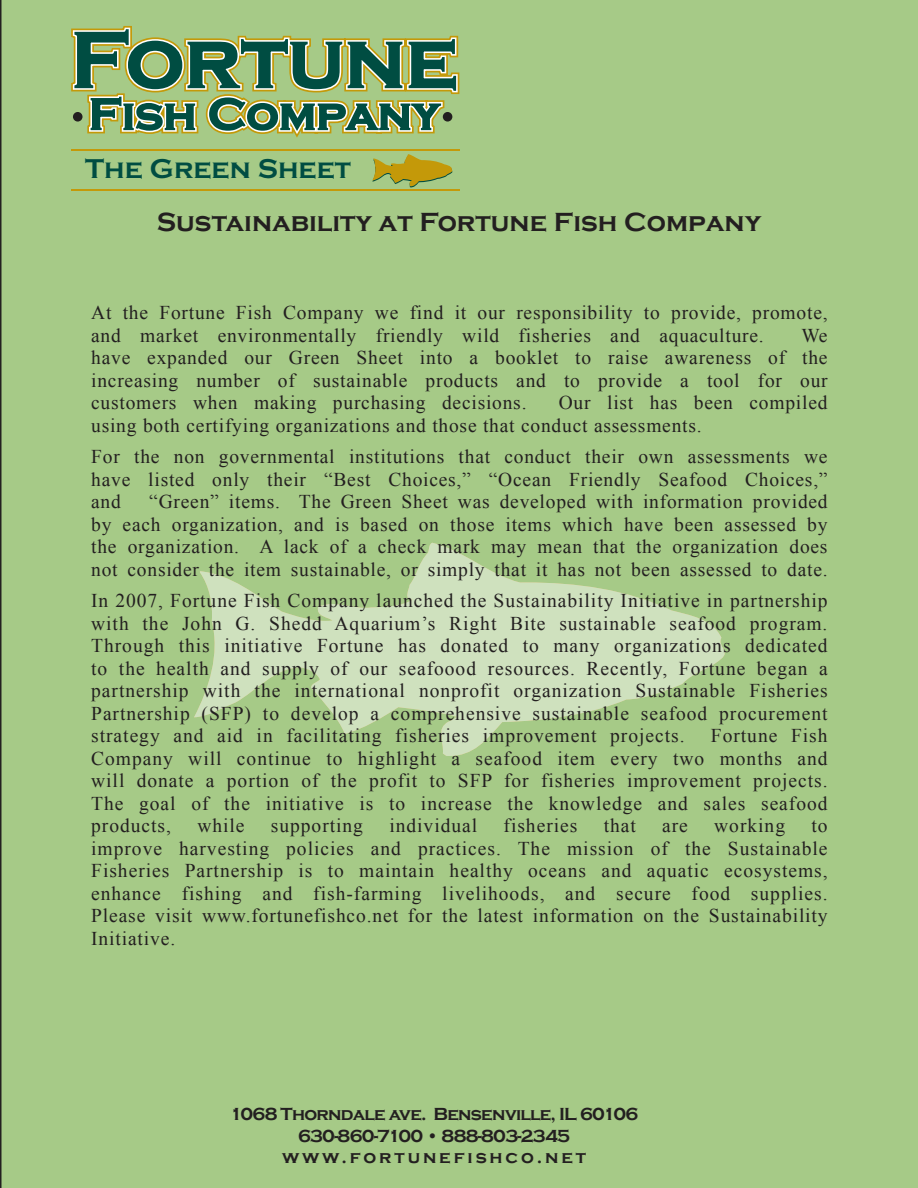
<style>
.page{position:relative;width:918px;height:1188px;background:#a6ca87}
.page>*{position:absolute;margin:0;border:0;box-sizing:border-box;transform-origin:0 0}
.t1{font:700 28.2px "Copperplate Gothic";color:#004d42}
.t2{font:700 27px "Copperplate Gothic";color:#231f20}
.t3{font:19.5px/22.5px "Times New Roman";letter-spacing:.04em;color:#231f20;text-align:justify}
.t4{font:700 18px/21.6px "Copperplate Gothic";letter-spacing:-.04em;color:#231f20;text-align:center}
</style>
<div class="page">
<svg style="left:194px;top:543px;width:532px;height:213px;fill:#cfe1be"></svg>
<div style="left:71px;top:136px;width:388px;height:5px;background:#a6ca87"></div>
<hr style="left:71px;top:149px;width:388px;height:2px;background:#c49909">
<hr style="left:71px;top:190px;width:388px;height:1px;background:#c49909">
<svg style="left:372px;top:154px;width:81px;height:34px"></svg>
<svg style="left:71px;top:26px;width:388px;height:110px"></svg>
<h1 class="t1" style="left:85px;top:153px;width:267px">The Green Sheet</h1>
<h2 class="t2" style="left:157px;top:207px;width:606px">Sustainability at Fortune Fish Company</h2>
<p class="t3" style="left:91px;top:301px;width:738px">At the Fortune Fish Company we find it our responsibility to provide, promote, and market environmentally friendly wild fisheries and aquaculture.</p>
<p class="t3" style="left:91px;top:323px;width:738px;text-indent:710px">We have expanded our Green Sheet into a booklet to raise awareness of the increasing number of sustainable products and to provide a tool for our customers when making purchasing decisions.</p>
<p class="t3" style="left:91px;top:391px;width:738px;text-indent:468px">Our list has been compiled using both certifying organizations and those that conduct assessments.</p>
<p class="t3" style="left:91px;top:445px;width:738px">For the non governmental institutions that conduct their own assessments we have listed only their “Best Choices,” “Ocean Friendly Seafood Choices,” and</p>
<p class="t3" style="left:91px;top:490px;width:738px;text-indent:58px">“Green” items. The Green Sheet was developed with information provided by each organization, and is based on those items which have been assessed by the organization. A lack of a check mark may mean that the organization does not consider the item sustainable, or simply that it has not been assessed to date.</p>
<p class="t3" style="left:91px;top:589px;width:738px">In 2007, Fortune Fish Company launched the Sustainability Initiative in partnership with the John G. Shedd Aquarium’s Right Bite sustainable seafood program.<br>Through this initiative Fortune has donated to many organizations dedicated to the health and supply of our seafoood resources. Recently, Fortune began a partnership with the international nonprofit organization Sustainable Fisheries Partnership (SFP) to develop a comprehensive sustainable seafood procurement strategy and aid in facilitating fisheries improvement projects.</p>
<p class="t3" style="left:91px;top:724px;width:738px;text-indent:620px">Fortune Fish Company will continue to highlight a seafood item every two months and will donate a portion of the profit to SFP for fisheries improvement projects.<br>The goal of the initiative is to increase the knowledge and sales seafood products,</p>
<p class="t3" style="left:197px;top:814px;width:49px">while</p>
<p class="t3" style="left:271px;top:814px;width:94px">supporting</p>
<p class="t3" style="left:389px;top:814px;width:89px">individual</p>
<p class="t3" style="left:504px;top:814px;width:75px">fisheries</p>
<p class="t3" style="left:604px;top:814px;width:34px">that</p>
<p class="t3" style="left:662px;top:814px;width:27px">are</p>
<p class="t3" style="left:714px;top:814px;width:72px">working</p>
<p class="t3" style="left:91px;top:814px;width:738px;text-indent:720px">to improve harvesting policies and practices. The mission of the Sustainable Fisheries Partnership is to maintain healthy oceans and aquatic ecosystems, enhance fishing and fish-farming livelihoods, and secure food supplies.<br>Please visit www.fortunefishco.net for the latest information on the Sustainability Initiative.</p>
<p class="t4" style="left:230px;top:1104px;width:410px">1068 Thorndale ave. Bensenville, IL 60106<br>630-860-7100 • 888-803-2345 www.fortunefishco.net</p>
</div>
